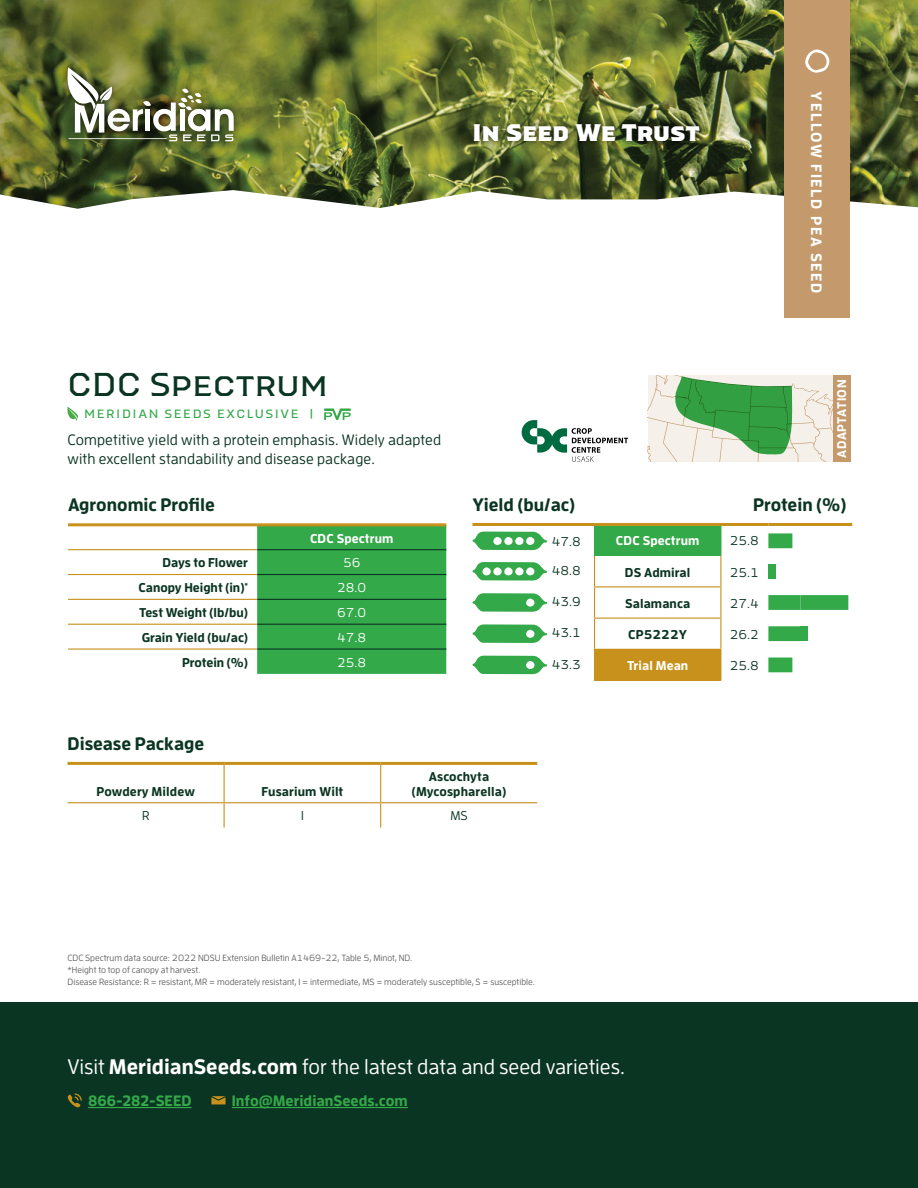
<style>
.page{position:relative;width:918px;height:1188px;background:#fff}
.page>*{position:absolute;margin:0;border:0;box-sizing:border-box;transform-origin:0 0}
.t1{font:33px "Worker";color:#0b3523}
.t2{font:900 24px "Worker";color:#fff}
.t3{font:500 21px "Enzo OT";color:#fff}
.t4{font:700 18px "Enzo OT";color:#0b3523}
.t5{font:500 15px/19.5px "Enzo OT";letter-spacing:.01em;color:#0b3523}
.t6{font:700 15px "Enzo OT";color:#34a94a}
.t7{font:700 15px "Enzo OT";letter-spacing:.11em;color:#fff}
.t8{font:700 12.75px/15.3px "Enzo OT";letter-spacing:.005em;color:#0b3523;text-align:center}
.t9{font:500 12.75px "Enzo OT";color:#0b3523}
.t10{font:700 12.75px "Enzo OT";letter-spacing:.01em;color:#fff}
.t11{font:500 12.75px "Enzo OT";color:#fff}
.t12{font:700 12.45px "Enzo OT";letter-spacing:.035em;color:#fff}
.t13{font:12px "Worker";letter-spacing:.13em;color:#34a94a}
.t14{font:500 9px/12px "Enzo OT";color:#636466}
.s1{font-weight:700}
</style>
<div class="page">
<div style="left:0;top:1002px;width:918px;height:186px;background:#0b3523"></div>
<hr style="left:88px;top:1107px;width:104px;height:1px;background:#34a94a">
<hr style="left:232px;top:1107px;width:176px;height:1px;background:#34a94a">
<svg style="left:68px;top:1093px;width:14px;height:14px"></svg>
<svg style="left:211px;top:1096px;width:15px;height:8px"></svg>
<img style="left:377px;top:0;width:541px;height:190px">
<svg style="left:0;top:0;width:377px;height:190px;background:#65702c"></svg>
<svg style="left:0;top:190px;width:918px;height:19px"></svg>
<div style="left:60px;top:60px;width:182px;height:90px;background:#000;opacity:.75"></div>
<svg style="left:68px;top:68px;width:166px;height:73px"></svg>
<svg style="left:68px;top:407px;width:10px;height:14px"></svg>
<svg style="left:324px;top:408px;width:27px;height:12px"></svg>
<div style="left:467px;top:115px;width:241px;height:34px;background:#000;opacity:.75"></div>
<hr style="left:68px;top:762px;width:156px;height:3px;background:#c7911b">
<hr style="left:224px;top:762px;width:157px;height:3px;background:#c7911b">
<hr style="left:381px;top:762px;width:156px;height:3px;background:#c7911b">
<hr style="left:224px;top:765px;width:1px;height:37px;background:#c7911b">
<hr style="left:380px;top:765px;width:1px;height:37px;background:#c7911b">
<hr style="left:68px;top:802px;width:156px;height:1px;background:#c7911b">
<hr style="left:224px;top:802px;width:157px;height:1px;background:#c7911b">
<svg style="left:224px;top:803px;width:1px;height:25px"></svg>
<hr style="left:381px;top:802px;width:156px;height:1px;background:#c7911b">
<svg style="left:380px;top:803px;width:1px;height:25px"></svg>
<div style="left:784px;top:0;width:66px;height:318px;background:#c49a6c"></div>
<svg style="left:805px;top:49px;width:25px;height:24px"></svg>
<svg style="left:648px;top:375px;width:185px;height:87px;background:#a9cda5"></svg>
<div style="left:833px;top:375px;width:17px;height:87px;background:#c49a6c"></div>
<svg style="left:522px;top:420px;width:106px;height:42px"></svg>
<div style="left:595px;top:524px;width:126px;height:32px;background:#34a94a"></div>
<div style="left:595px;top:649px;width:126px;height:32px;background:#c7911b"></div>
<hr style="left:594px;top:586px;width:127px;height:1px;background:#c7911b">
<hr style="left:594px;top:618px;width:127px;height:1px;background:#c7911b">
<hr style="left:594px;top:649px;width:127px;height:1px;background:#c7911b">
<hr style="left:594px;top:556px;width:1px;height:30px;background:#c7911b">
<hr style="left:594px;top:587px;width:1px;height:31px;background:#c7911b">
<hr style="left:594px;top:619px;width:1px;height:30px;background:#c7911b">
<hr style="left:594px;top:650px;width:1px;height:31px;background:#c7911b">
<hr style="left:594px;top:526px;width:1px;height:30px;background:#34a94a">
<hr style="left:472px;top:523px;width:75px;height:3px;background:#c7911b">
<hr style="left:547px;top:523px;width:48px;height:3px;background:#c7911b">
<hr style="left:595px;top:523px;width:126px;height:3px;background:#c7911b">
<hr style="left:721px;top:523px;width:47px;height:3px;background:#c7911b">
<hr style="left:768px;top:523px;width:84px;height:3px;background:#c7911b">
<hr style="left:720px;top:556px;width:1px;height:30px;background:#c7911b">
<hr style="left:720px;top:587px;width:1px;height:31px;background:#c7911b">
<hr style="left:720px;top:619px;width:1px;height:30px;background:#c7911b">
<svg style="left:472px;top:532px;width:75px;height:18px"></svg>
<svg style="left:768px;top:533px;width:24px;height:15px"></svg>
<svg style="left:472px;top:562px;width:75px;height:19px"></svg>
<div style="left:768px;top:564px;width:8px;height:15px;background:#34a94a"></div>
<svg style="left:472px;top:593px;width:75px;height:19px"></svg>
<svg style="left:768px;top:595px;width:80px;height:15px"></svg>
<svg style="left:472px;top:624px;width:75px;height:19px"></svg>
<svg style="left:768px;top:626px;width:32px;height:15px"></svg>
<div style="left:800px;top:626px;width:8px;height:15px;background:#34a94a"></div>
<svg style="left:472px;top:656px;width:75px;height:18px"></svg>
<svg style="left:768px;top:658px;width:24px;height:14px"></svg>
<div style="left:257px;top:526px;width:189px;height:148px;background:#34a94a"></div>
<hr style="left:257px;top:549px;width:189px;height:1px;background:#0b3523">
<hr style="left:257px;top:574px;width:189px;height:1px;background:#0b3523">
<hr style="left:257px;top:599px;width:189px;height:1px;background:#0b3523">
<hr style="left:257px;top:624px;width:189px;height:1px;background:#0b3523">
<hr style="left:257px;top:648px;width:189px;height:2px;background:#0b3523">
<hr style="left:68px;top:523px;width:189px;height:3px;background:#c7911b">
<hr style="left:257px;top:523px;width:189px;height:3px;background:#c7911b">
<hr style="left:68px;top:549px;width:189px;height:1px;background:#c7911b">
<hr style="left:68px;top:574px;width:189px;height:1px;background:#c7911b">
<hr style="left:68px;top:599px;width:189px;height:1px;background:#c7911b">
<hr style="left:68px;top:624px;width:189px;height:1px;background:#c7911b">
<hr style="left:68px;top:648px;width:189px;height:2px;background:#c7911b">
<h1 class="t1" style="left:68px;top:366px;width:262px">CDC Spectrum</h1>
<h3 class="t13" style="left:84px;top:407px;width:231px">MERIDIAN SEEDS EXCLUSIVE |</h3>
<h3 class="t5" style="left:68px;top:429px;width:375px">Competitive yield with a protein emphasis. Widely adapted with excellent standability and disease package.</h3>
<h3 class="t4" style="left:68px;top:494px;width:148px">Agronomic Profile</h3>
<h3 class="t10" style="left:310px;top:530px;width:85px">CDC Spectrum</h3>
<h3 class="t8" style="left:163px;top:555px;width:87px">Days to Flower</h3>
<h3 class="t11" style="left:343px;top:555px;width:19px">56</h3>
<h3 class="t8" style="left:139px;top:580px;width:111px">Canopy Height (in)<sup>*</sup></h3>
<h3 class="t11" style="left:337px;top:580px;width:30px">28.0</h3>
<h3 class="t8" style="left:139px;top:605px;width:110px">Test Weight (lb/bu)</h3>
<h3 class="t11" style="left:337px;top:605px;width:30px">67.0</h3>
<h3 class="t8" style="left:142px;top:629px;width:108px">Grain Yield (bu/ac)</h3>
<h3 class="t11" style="left:337px;top:630px;width:30px">47.8</h3>
<h3 class="t8" style="left:182px;top:654px;width:67px">Protein (%)</h3>
<h3 class="t11" style="left:337px;top:655px;width:30px">25.8</h3>
<h2 class="t2" style="left:472px;top:119px;width:229px">In Seed We Trust</h2>
<h3 class="t7" style="left:826px;top:91px;width:204px;rotate:90deg">YELLOW FIELD PEA SEED</h3>
<h3 class="t12" style="left:834px;top:458px;width:79px;rotate:-90deg">ADAPTATION</h3>
<h3 class="t4" style="left:472px;top:493px;width:104px">Yield (bu/ac)</h3>
<h3 class="t4" style="left:753px;top:493px;width:95px">Protein (%)</h3>
<h3 class="t9" style="left:552px;top:534px;width:30px">47.8</h3>
<h3 class="t10" style="left:616px;top:533px;width:85px">CDC Spectrum</h3>
<h3 class="t9" style="left:730px;top:533px;width:30px">25.8</h3>
<h3 class="t9" style="left:552px;top:563px;width:30px">48.8</h3>
<h3 class="t8" style="left:625px;top:564px;width:67px">DS Admiral</h3>
<h3 class="t9" style="left:730px;top:565px;width:30px">25.1</h3>
<h3 class="t9" style="left:552px;top:594px;width:30px">43.9</h3>
<h3 class="t8" style="left:625px;top:595px;width:67px">Salamanca</h3>
<h3 class="t9" style="left:730px;top:596px;width:30px">27.4</h3>
<h3 class="t9" style="left:552px;top:625px;width:30px">43.1</h3>
<h3 class="t8" style="left:628px;top:626px;width:60px">CP5222Y</h3>
<h3 class="t9" style="left:730px;top:627px;width:30px">26.2</h3>
<h3 class="t9" style="left:552px;top:657px;width:30px">43.3</h3>
<h3 class="t10" style="left:627px;top:658px;width:63px">Trial Mean</h3>
<h3 class="t9" style="left:730px;top:658px;width:30px">25.8</h3>
<h3 class="t4" style="left:68px;top:732px;width:138px">Disease Package</h3>
<h3 class="t8" style="left:97px;top:783px;width:100px">Powdery Mildew</h3>
<h3 class="t8" style="left:261px;top:783px;width:83px">Fusarium Wilt</h3>
<h3 class="t8" style="left:412px;top:768px;width:96px">Ascochyta (Mycospharella)</h3>
<h3 class="t9" style="left:142px;top:809px;width:9px">R</h3>
<h3 class="t9" style="left:301px;top:809px;width:4px">I</h3>
<h3 class="t9" style="left:450px;top:809px;width:19px">MS</h3>
<p class="t14" style="left:68px;top:952px;width:469px">CDC Spectrum data source: 2022 NDSU Extension Bulletin A1469-22, Table 5, Minot, ND.<br>*Height to top of canopy at harvest.<br>Disease Resistance: R = resistant, MR = moderately resistant, I = intermediate, MS = moderately susceptible, S = susceptible.</p>
<h3 class="t3" style="left:68px;top:1054px;width:559px">Visit <span class="s1">MeridianSeeds.com</span> for the latest data and seed varieties.</h3>
<h3 class="t6" style="left:88px;top:1091px;width:105px">866-282-SEED</h3>
<h3 class="t6" style="left:232px;top:1091px;width:177px">Info@MeridianSeeds.com</h3>
</div>
